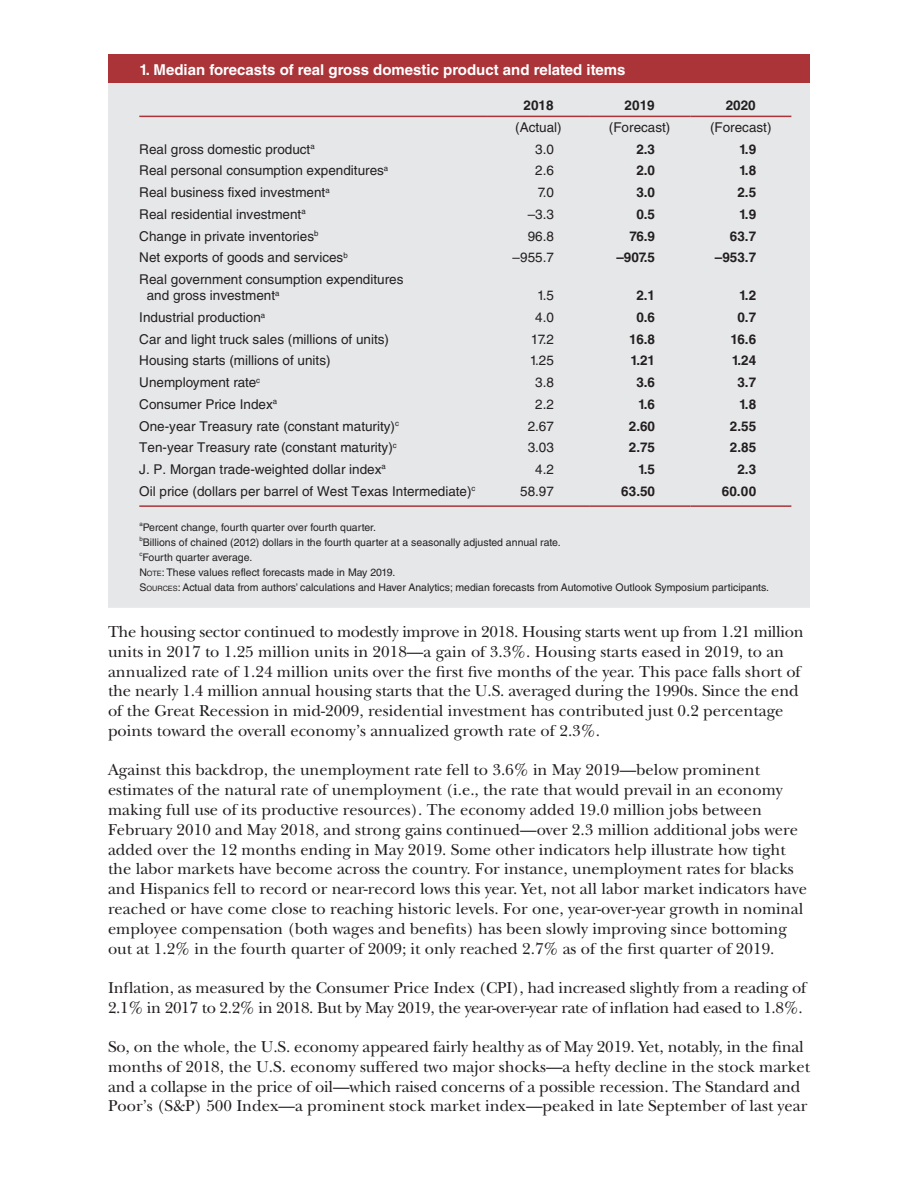
<style>
.page{position:relative;width:918px;height:1188px;background:#fff}
.page>*{position:absolute;margin:0;border:0;box-sizing:border-box;transform-origin:0 0}
.CFL_body_text{font:16.5px/19.8px "New Baskerville Std";color:#231f20}
.figure_title{font:700 15px "Helvetica LT Std";color:#fff}
.table_text{font:13.5px "Helvetica LT Std";color:#231f20}
.table_text-2{font:700 13.5px "Helvetica LT Std";color:#231f20}
.notes_and_sources{font:10.5px "Helvetica LT Std";color:#231f20}
.notes_and_sources-2{font:6.15px "Helvetica LT Std";color:#231f20}
.s1{font-style:inherit}
.s2{font-size:7.35px}
</style>
<div class="page">
<div style="left:108px;top:58px;width:702px;height:550px;background:#e6e7e9"></div>
<div style="left:108px;top:54px;width:702px;height:29px;background:#ab3439"></div>
<hr style="left:139px;top:505px;width:349px;height:2px;background:#ab3439">
<hr style="left:488px;top:505px;width:101px;height:2px;background:#ab3439">
<hr style="left:589px;top:505px;width:101px;height:2px;background:#ab3439">
<hr style="left:690px;top:505px;width:101px;height:2px;background:#ab3439">
<hr style="left:139px;top:116px;width:349px;height:1px;background:#ab3439">
<hr style="left:488px;top:116px;width:101px;height:1px;background:#ab3439">
<hr style="left:589px;top:116px;width:101px;height:1px;background:#ab3439">
<hr style="left:690px;top:116px;width:101px;height:1px;background:#ab3439">
<p class="figure_title" style="left:139px;top:60px;width:488px">1. Median forecasts of real gross domestic product and related items</p>
<p class="table_text-2" style="left:524px;top:97px;width:32px">2018</p>
<p class="table_text-2" style="left:625px;top:97px;width:32px">2019</p>
<p class="table_text-2" style="left:726px;top:97px;width:32px">2020</p>
<p class="table_text" style="left:515px;top:119px;width:48px">(Actual)</p>
<p class="table_text" style="left:609px;top:119px;width:63px">(Forecast)</p>
<p class="table_text" style="left:710px;top:119px;width:63px">(Forecast)</p>
<p class="table_text" style="left:139px;top:141px;width:177px">Real gross domestic product<sup>a</sup></p>
<p class="table_text" style="left:535px;top:141px;width:20px">3.0</p>
<p class="table_text-2" style="left:636px;top:141px;width:20px">2.3</p>
<p class="table_text-2" style="left:739px;top:141px;width:19px">1.9</p>
<p class="table_text" style="left:139px;top:163px;width:250px">Real personal consumption expenditures<sup>a</sup></p>
<p class="table_text" style="left:535px;top:163px;width:20px">2.6</p>
<p class="table_text-2" style="left:636px;top:162px;width:20px">2.0</p>
<p class="table_text-2" style="left:739px;top:162px;width:19px">1.8</p>
<p class="table_text" style="left:139px;top:185px;width:192px">Real business fixed investment<sup>a</sup></p>
<p class="table_text" style="left:538px;top:185px;width:18px">7.0</p>
<p class="table_text-2" style="left:636px;top:184px;width:20px">3.0</p>
<p class="table_text-2" style="left:737px;top:184px;width:20px">2.5</p>
<p class="table_text" style="left:139px;top:206px;width:168px">Real residential investment<sup>a</sup></p>
<p class="table_text" style="left:528px;top:206px;width:28px">–3.3</p>
<p class="table_text-2" style="left:636px;top:206px;width:20px">0.5</p>
<p class="table_text-2" style="left:739px;top:206px;width:19px">1.9</p>
<p class="table_text" style="left:139px;top:228px;width:181px">Change in private inventories<sup>b</sup></p>
<p class="table_text" style="left:528px;top:228px;width:28px">96.8</p>
<p class="table_text-2" style="left:629px;top:228px;width:27px">76.9</p>
<p class="table_text-2" style="left:730px;top:228px;width:28px">63.7</p>
<p class="table_text" style="left:139px;top:250px;width:210px">Net exports of goods and services<sup>b</sup></p>
<p class="table_text" style="left:513px;top:250px;width:43px">–955.7</p>
<p class="table_text-2" style="left:616px;top:249px;width:40px">–907.5</p>
<p class="table_text-2" style="left:715px;top:249px;width:43px">–953.7</p>
<p class="table_text" style="left:139px;top:271px;width:266px">Real government consumption expenditures</p>
<p class="table_text" style="left:147px;top:288px;width:134px">and gross investment<sup>a</sup></p>
<p class="table_text" style="left:537px;top:288px;width:18px">1.5</p>
<p class="table_text-2" style="left:636px;top:287px;width:20px">2.1</p>
<p class="table_text-2" style="left:739px;top:287px;width:19px">1.2</p>
<p class="table_text" style="left:139px;top:310px;width:127px">Industrial production<sup>a</sup></p>
<p class="table_text" style="left:535px;top:310px;width:20px">4.0</p>
<p class="table_text-2" style="left:636px;top:309px;width:20px">0.6</p>
<p class="table_text-2" style="left:737px;top:309px;width:20px">0.7</p>
<p class="table_text" style="left:139px;top:331px;width:251px">Car and light truck sales (millions of units)</p>
<p class="table_text" style="left:531px;top:331px;width:25px">17.2</p>
<p class="table_text-2" style="left:629px;top:331px;width:27px">16.8</p>
<p class="table_text-2" style="left:730px;top:331px;width:27px">16.6</p>
<p class="table_text" style="left:139px;top:353px;width:193px">Housing starts (millions of units)</p>
<p class="table_text" style="left:530px;top:353px;width:26px">1.25</p>
<p class="table_text-2" style="left:631px;top:353px;width:26px">1.21</p>
<p class="table_text-2" style="left:732px;top:353px;width:26px">1.24</p>
<p class="table_text" style="left:139px;top:375px;width:122px">Unemployment rate<sup>c</sup></p>
<p class="table_text" style="left:535px;top:375px;width:20px">3.8</p>
<p class="table_text-2" style="left:636px;top:374px;width:20px">3.6</p>
<p class="table_text-2" style="left:737px;top:374px;width:20px">3.7</p>
<p class="table_text" style="left:139px;top:396px;width:139px">Consumer Price Index<sup>a</sup></p>
<p class="table_text" style="left:535px;top:396px;width:20px">2.2</p>
<p class="table_text-2" style="left:638px;top:396px;width:19px">1.6</p>
<p class="table_text-2" style="left:739px;top:396px;width:19px">1.8</p>
<p class="table_text" style="left:139px;top:418px;width:261px">One-year Treasury rate (constant maturity)<sup>c</sup></p>
<p class="table_text" style="left:528px;top:418px;width:28px">2.67</p>
<p class="table_text-2" style="left:629px;top:418px;width:28px">2.60</p>
<p class="table_text-2" style="left:730px;top:418px;width:28px">2.55</p>
<p class="table_text" style="left:139px;top:440px;width:259px">Ten-year Treasury rate (constant maturity)<sup>c</sup></p>
<p class="table_text" style="left:528px;top:440px;width:28px">3.03</p>
<p class="table_text-2" style="left:629px;top:439px;width:28px">2.75</p>
<p class="table_text-2" style="left:730px;top:439px;width:28px">2.85</p>
<p class="table_text" style="left:139px;top:461px;width:248px">J. P. Morgan trade-weighted dollar index<sup>a</sup></p>
<p class="table_text" style="left:535px;top:461px;width:20px">4.2</p>
<p class="table_text-2" style="left:638px;top:461px;width:19px">1.5</p>
<p class="table_text-2" style="left:737px;top:461px;width:20px">2.3</p>
<p class="table_text" style="left:139px;top:483px;width:338px">Oil price (dollars per barrel of West Texas Intermediate)<sup>c</sup></p>
<p class="table_text" style="left:520px;top:483px;width:35px">58.97</p>
<p class="table_text-2" style="left:621px;top:483px;width:35px">63.50</p>
<p class="table_text-2" style="left:722px;top:483px;width:36px">60.00</p>
<p class="notes_and_sources-2" style="left:139px;top:520px;width:5px">a</p>
<p class="notes_and_sources" style="left:143px;top:521px;width:235px">Percent change, fourth quarter over fourth quarter.</p>
<p class="notes_and_sources-2" style="left:139px;top:535px;width:5px">b</p>
<p class="notes_and_sources" style="left:143px;top:536px;width:420px">Billions of chained (2012) dollars in the fourth quarter at a seasonally adjusted annual rate.</p>
<p class="notes_and_sources-2" style="left:139px;top:550px;width:5px">c</p>
<p class="notes_and_sources" style="left:142px;top:551px;width:111px">Fourth quarter average.</p>
<p class="notes_and_sources" style="left:139px;top:566px;width:258px"><span class="s1">N</span><span class="s2">OTE</span><span class="s1">:</span> These values reflect forecasts made in May 2019.</p>
<p class="notes_and_sources" style="left:139px;top:581px;width:631px"><span class="s1">S</span><span class="s2">OURCES</span><span class="s1">:</span> Actual data from authors’ calculations and Haver Analytics; median forecasts from Automotive Outlook Symposium participants.</p>
<p class="CFL_body_text" style="left:108px;top:622px;width:697px">The housing sector continued to modestly improve in 2018. Housing starts went up from 1.21 million units in 2017 to 1.25 million units in 2018—a gain of 3.3%. Housing starts eased in 2019, to an annualized rate of 1.24 million units over the first five months of the year. This pace falls short of the nearly 1.4 million annual housing starts that the U.S. averaged during the 1990s. Since the end of the Great Recession in mid-2009, residential investment has contributed just 0.2 percentage points toward the overall economy’s annualized growth rate of 2.3%.</p>
<p class="CFL_body_text" style="left:108px;top:760px;width:701px">Against this backdrop, the unemployment rate fell to 3.6% in May 2019—below prominent estimates of the natural rate of unemployment (i.e., the rate that would prevail in an economy making full use of its productive resources). The economy added 19.0 million jobs between February 2010 and May 2018, and strong gains continued—over 2.3 million additional jobs were added over the 12 months ending in May 2019. Some other indicators help illustrate how tight the labor markets have become across the country. For instance, unemployment rates for blacks and Hispanics fell to record or near-record lows this year. Yet, not all labor market indicators have reached or have come close to reaching historic levels. For one, year-over-year growth in nominal employee compensation (both wages and benefits) has been slowly improving since bottoming out at 1.2% in the fourth quarter of 2009; it only reached 2.7% as of the first quarter of 2019.</p>
<p class="CFL_body_text" style="left:108px;top:978px;width:700px">Inflation, as measured by the Consumer Price Index (CPI), had increased slightly from a reading of<br>2.1% in 2017 to 2.2% in 2018. But by May 2019, the year-over-year rate of inflation had eased to 1.8%.</p>
<p class="CFL_body_text" style="left:108px;top:1037px;width:703px">So, on the whole, the U.S. economy appeared fairly healthy as of May 2019. Yet, notably, in the final months of 2018, the U.S. economy suffered two major shocks—a hefty decline in the stock market and a collapse in the price of oil—which raised concerns of a possible recession. The Standard and Poor’s (S&amp;P) 500 Index—a prominent stock market index—peaked in late September of last year</p>
</div>
